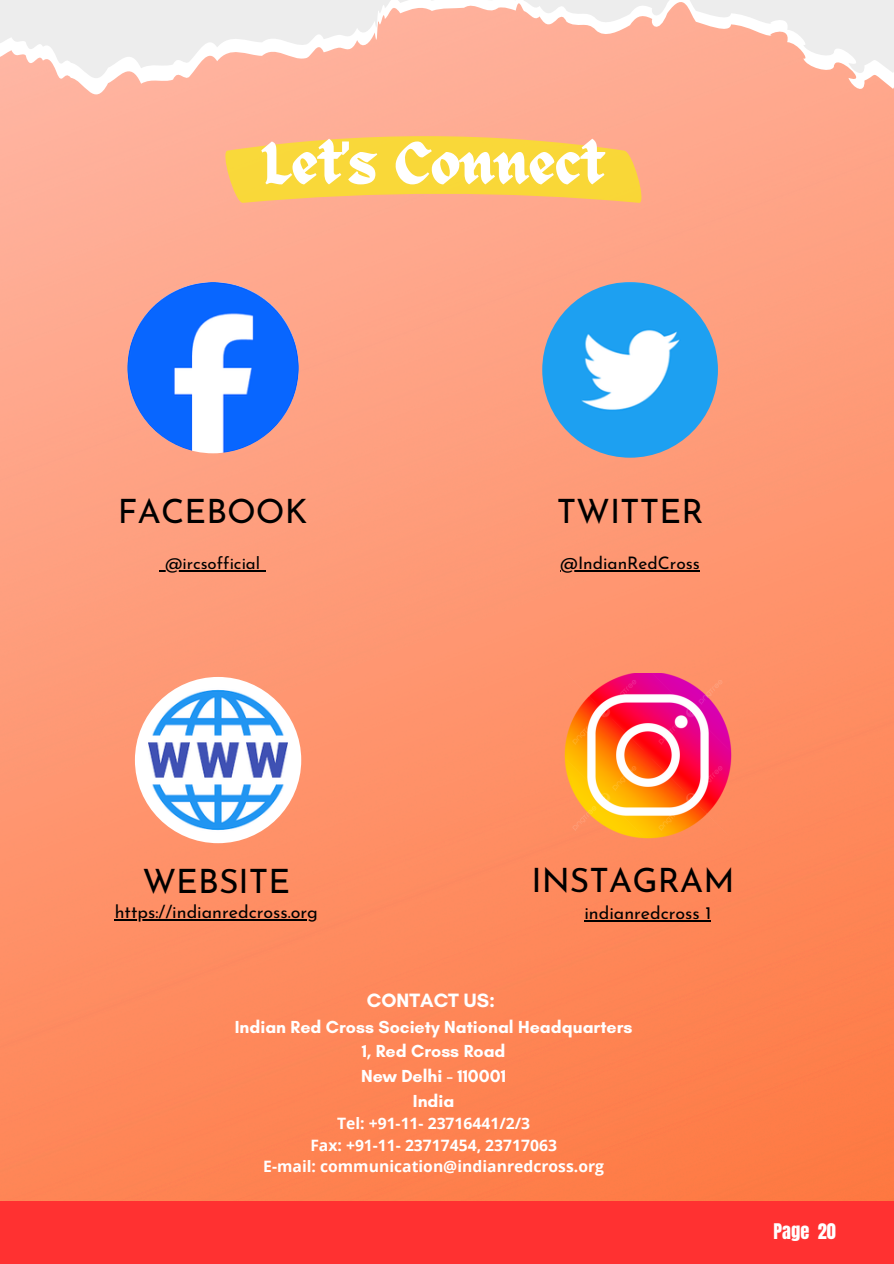
<style>
.page{position:relative;width:894px;height:1264px;background:#fff}
.page>*{position:absolute;margin:0;border:0;box-sizing:border-box;transform-origin:0 0}
.t1{font:58.5px "ED Celandine";color:#fff}
.t2{font:33.6px "Josefin Sans";color:#000}
.t3{font:700 19.65px "Glacial Indifference";color:#fff}
.t4{font:18.3px "Anton";color:#fff}
.t5{font:17.85px "Josefin Sans";color:#000}
.t6{font:700 17.7px/24.8px "Glacial Indifference";color:#fff;text-align:center}
.t7{font:17.25px "Josefin Sans";color:#000}
.t8{font:16.8px "Josefin Sans";color:#000}
.t9{font:700 15.75px/21.3px "Open Sans";color:#fff;text-align:center}
</style>
<div class="page">
<img style="left:0;top:110px;width:893px;height:1090px">
<img style="left:562px;top:673px;width:171px;height:167px">
<img style="left:542px;top:282px;width:175px;height:175px;border-radius:50%">
<svg style="left:219px;top:136px;width:428px;height:67px;background:#face4b"></svg>
<img style="left:127px;top:282px;width:171px;height:171px;border-radius:50%">
<img style="left:135px;top:677px;width:166px;height:166px;border-radius:50%">
<svg style="left:0;top:93px;width:893px;height:17px;background:#fead95"></svg>
<svg style="left:0;top:0;width:893px;height:93px;background:#f8cdc1"></svg>
<hr style="left:165px;top:570px;width:95px;height:1px;background:#000">
<hr style="left:560px;top:570px;width:139px;height:1px;background:#000">
<hr style="left:115px;top:919px;width:203px;height:1px;background:#000">
<hr style="left:584px;top:920px;width:127px;height:1px;background:#000">
<div style="left:0;top:1200px;width:893px;height:63px;background:#ff3131"></div>
<p class="t1" style="left:263px;top:131px;width:343px">Let's Connect</p>
<h2 class="t2" style="left:118px;top:498px;width:191px">FACEBOOK</h2>
<p class="t2" style="left:556px;top:498px;width:148px">TWITTER</p>
<p class="t8" style="left:165px;top:556px;width:96px">@ircsofficial</p>
<h2 class="t7" style="left:560px;top:556px;width:141px">@IndianRedCross</h2>
<h2 class="t2" style="left:142px;top:867px;width:149px">WEBSITE</h2>
<p class="t5" style="left:115px;top:905px;width:205px">https://indianredcross.org</p>
<p class="t2" style="left:531px;top:867px;width:204px">INSTAGRAM</p>
<h2 class="t5" style="left:584px;top:906px;width:128px">indianredcross 1</h2>
<p class="t3" style="left:367px;top:988px;width:130px">CONTACT US:</p>
<p class="t6" style="left:235px;top:1014px;width:399px">Indian Red Cross Society National Headquarters<br>1, Red Cross Road<br>New Delhi - 110001<br>India</p>
<p class="t9" style="left:263px;top:1112px;width:342px">Tel: +91-11- 23716441/2/3<br>Fax: +91-11- 23717454, 23717063<br>E-mail: communication@indianredcross.org</p>
<p class="t4" style="left:773px;top:1218px;width:64px">Page 20</p>
</div>
